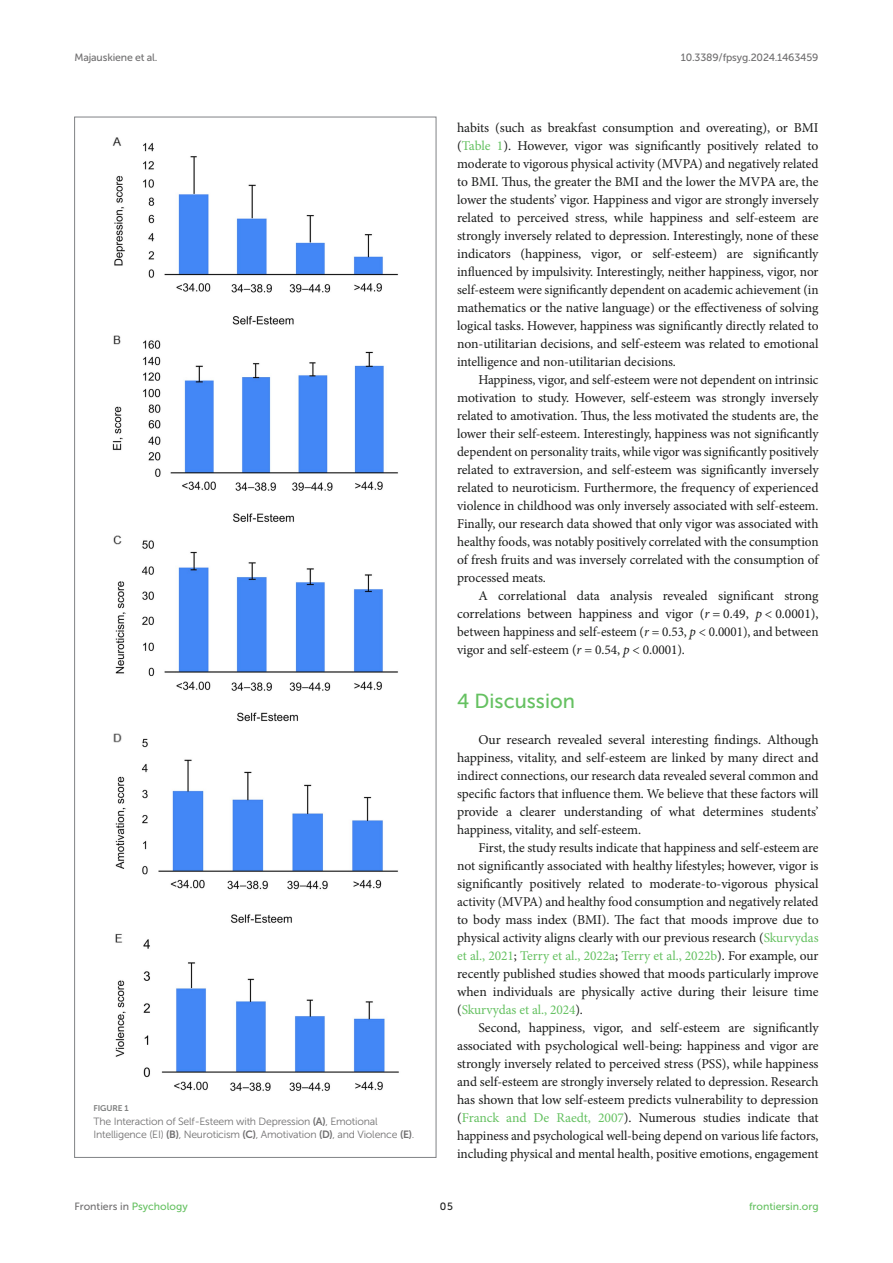
<style>
.page{position:relative;width:893px;height:1263px;background:#fff}
.page>*{position:absolute;margin:0;border:0;box-sizing:border-box;transform-origin:0 0}
.HEAD_1{font:20.25px "Museo Sans 500";color:#65c161}
.TEXT{font:13.5px/18px "Minion Pro";letter-spacing:-.005em;color:#1b1c1b;text-align:justify}
.TEXT_FLUSH{font:13.5px/18px "Minion Pro";letter-spacing:-.005em;color:#1b1c1b;text-align:justify}
.FIG_LEG{font:10.5px/13.5px "Museo Sans 300";letter-spacing:-.02em;color:#706f70}
.t1{font:10.5px "Museo Sans 500";letter-spacing:-.015em;color:#706f70}
.t2{font:10.5px "Museo Sans 500";color:#65c161}
.t3{font:10.5px "Museo Sans 500";color:#1b1c1b}
.FIG_HD{font:8.25px "Museo Sans 700";letter-spacing:-.01em;color:#7e7f7f}
.s1{font-family:"Museo Sans 700"}
.s2{color:#65c161}
.s3{font-style:italic}
</style>
<div class="page">
<img style="left:112px;top:137px;width:287px;height:954px">
<p class="t1" style="left:74px;top:51px;width:85px">Majauskiene et al.</p>
<p class="t1" style="left:681px;top:51px;width:139px">10.3389/fpsyg.2024.1463459</p>
<p class="FIG_HD" style="left:94px;top:1104px;width:37px">FIGURE 1</p>
<p class="FIG_LEG" style="left:94px;top:1115px;width:323px">The Interaction of Self-Esteem with Depression <span class="s1">(A)</span>, Emotional<br>Intelligence (EI) <span class="s1">(B)</span>, Neuroticism <span class="s1">(C)</span>, Amotivation <span class="s1">(D)</span>, and Violence <span class="s1">(E)</span>.</p>
<p class="TEXT" style="left:457px;top:119px;width:363px">habits (such as breakfast consumption and overeating), or BMI (<span class="s2">Table 1</span>). However, vigor was significantly positively related to moderate to vigorous physical activity (MVPA) and negatively related to BMI. Thus, the greater the BMI and the lower the MVPA are, the lower the students’ vigor. Happiness and vigor are strongly inversely related to perceived stress, while happiness and self-esteem are strongly inversely related to depression. Interestingly, none of these indicators (happiness, vigor, or self-esteem) are significantly influenced by impulsivity. Interestingly, neither happiness, vigor, nor self-esteem were significantly dependent on academic achievement (in mathematics or the native language) or the effectiveness of solving logical tasks. However, happiness was significantly directly related to non-utilitarian decisions, and self-esteem was related to emotional intelligence and non-utilitarian decisions.</p>
<p class="TEXT" style="left:457px;top:371px;width:363px;text-indent:21px">Happiness, vigor, and self-esteem were not dependent on intrinsic motivation to study. However, self-esteem was strongly inversely related to amotivation. Thus, the less motivated the students are, the lower their self-esteem. Interestingly, happiness was not significantly dependent on personality traits, while vigor was significantly positively related to extraversion, and self-esteem was significantly inversely related to neuroticism. Furthermore, the frequency of experienced violence in childhood was only inversely associated with self-esteem.<br>Finally, our research data showed that only vigor was associated with healthy foods, was notably positively correlated with the consumption of fresh fruits and was inversely correlated with the consumption of processed meats.</p>
<p class="TEXT" style="left:457px;top:587px;width:363px;text-indent:21px">A correlational data analysis revealed significant strong correlations between happiness and vigor (<span class="s3">r</span> = 0.49, <span class="s3">p</span> &lt; 0.0001), between happiness and self-esteem (<span class="s3">r</span> = 0.53, <span class="s3">p</span> &lt; 0.0001), and between vigor and self-esteem (<span class="s3">r</span> = 0.54, <span class="s3">p</span> &lt; 0.0001).</p>
<p class="HEAD_1" style="left:457px;top:690px;width:119px">4 Discussion</p>
<p class="TEXT_FLUSH" style="left:457px;top:731px;width:363px;text-indent:21px">Our research revealed several interesting findings. Although happiness, vitality, and self-esteem are linked by many direct and indirect connections, our research data revealed several common and specific factors that influence them. We believe that these factors will provide a clearer understanding of what determines students’ happiness, vitality, and self-esteem.</p>
<p class="TEXT" style="left:457px;top:839px;width:363px;text-indent:21px">First, the study results indicate that happiness and self-esteem are not significantly associated with healthy lifestyles; however, vigor is significantly positively related to moderate-to-vigorous physical activity (MVPA) and healthy food consumption and negatively related to body mass index (BMI). The fact that moods improve due to physical activity aligns clearly with our previous research (<span class="s2">Skurvydas et al., 2021</span>; <span class="s2">Terry et al., 2022a</span>; <span class="s2">Terry et al., 2022b</span>). For example, our recently published studies showed that moods particularly improve when individuals are physically active during their leisure time (<span class="s2">Skurvydas et al., 2024</span>).</p>
<p class="TEXT" style="left:457px;top:1019px;width:363px;text-indent:21px">Second, happiness, vigor, and self-esteem are significantly associated with psychological well-being: happiness and vigor are strongly inversely related to perceived stress (PSS), while happiness and self-esteem are strongly inversely related to depression. Research has shown that low self-esteem predicts vulnerability to depression (<span class="s2">Franck and De Raedt, 2007</span>). Numerous studies indicate that happiness and psychological well-being depend on various life factors, including physical and mental health, positive emotions, engagement</p>
<p class="t1" style="left:74px;top:1200px;width:115px">Frontiers in <span class="s2">Psychology</span></p>
<p class="t3" style="left:440px;top:1200px;width:14px">05</p>
<p class="t2" style="left:749px;top:1200px;width:71px">frontiersin.org</p>
</div>
